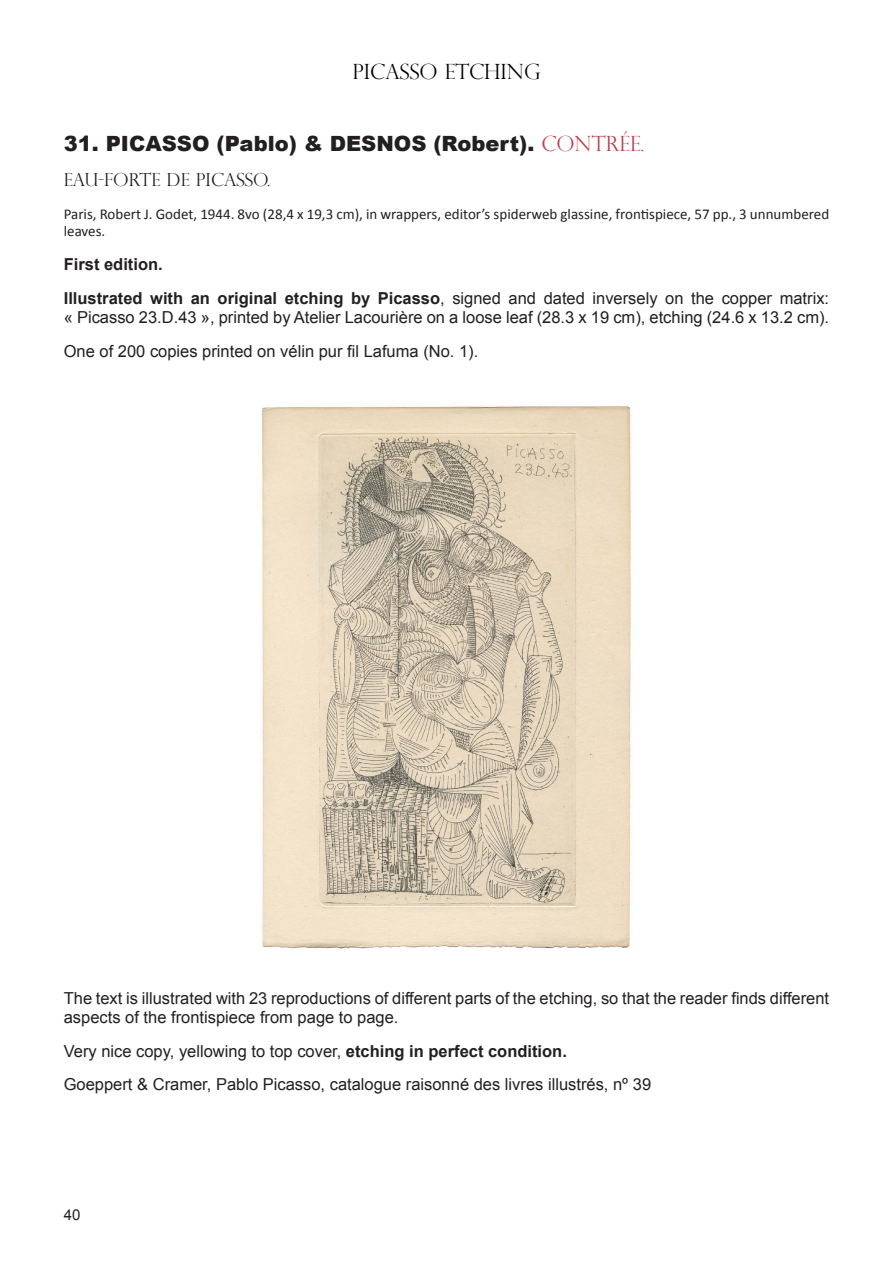
<style>
.page{position:relative;width:893px;height:1263px;background:#fff}
.page>*{position:absolute;margin:0;border:0;box-sizing:border-box;transform-origin:0 0}
.t1{font:900 21px "Arial";color:#231f20}
.t2{font:300 21px "Perpetua Titling";color:#000}
.t3{font:300 18px "Perpetua Titling";color:#231f20}
.t4{font:16.5px/18.9px "Arial";color:#231f20}
.t5{font:700 16.5px "Arial";color:#231f20}
.t6{font:15px/17.2px "Calibri";color:#231f20}
.t7{font:15px "Arial";color:#231f20}
.s1{font-family:"Perpetua Titling";font-weight:300;color:#bd3e4f}
.s2{font-weight:700}
</style>
<div class="page">
<img style="left:261px;top:406px;width:370px;height:543px">
<p class="t2" style="left:353px;top:59px;width:189px">PICASSO ETCHING</p>
<p class="t1" style="left:64px;top:128px;width:582px">31. PICASSO (Pablo) &amp; DESNOS (Robert). <span class="s1">CONTRÉE.</span></p>
<p class="t3" style="left:64px;top:169px;width:208px">EAU-FORTE DE PICASSO.</p>
<p class="t6" style="left:64px;top:205px;width:767px">Paris, Robert J. Godet, 1944. 8vo (28,4 x 19,3 cm), in wrappers, editor’s spiderweb glassine, frontispiece, 57 pp., 3 unnumbered leaves.</p>
<p class="t5" style="left:64px;top:253px;width:101px">First edition.</p>
<p class="t4" style="left:64px;top:289px;width:767px"><span class="s2">Illustrated with an original etching by Picasso</span>, signed and dated inversely on the copper matrix: « Picasso 23.D.43 », printed by Atelier Lacourière on a loose leaf (28.3 x 19 cm), etching (24.6 x 13.2 cm).</p>
<p class="t4" style="left:64px;top:342px;width:416px">One of 200 copies printed on vélin pur fil Lafuma (No. 1).</p>
<p class="t4" style="left:64px;top:988px;width:767px">The text is illustrated with 23 reproductions of different parts of the etching, so that the reader finds different aspects of the frontispiece from page to page.</p>
<p class="t4" style="left:64px;top:1041px;width:505px">Very nice copy, yellowing to top cover, <span class="s2">etching in perfect condition.</span></p>
<p class="t4" style="left:64px;top:1075px;width:589px">Goeppert &amp; Cramer, Pablo Picasso, catalogue raisonné des livres illustrés, nº 39</p>
<p class="t7" style="left:64px;top:1205px;width:18px">40</p>
</div>
